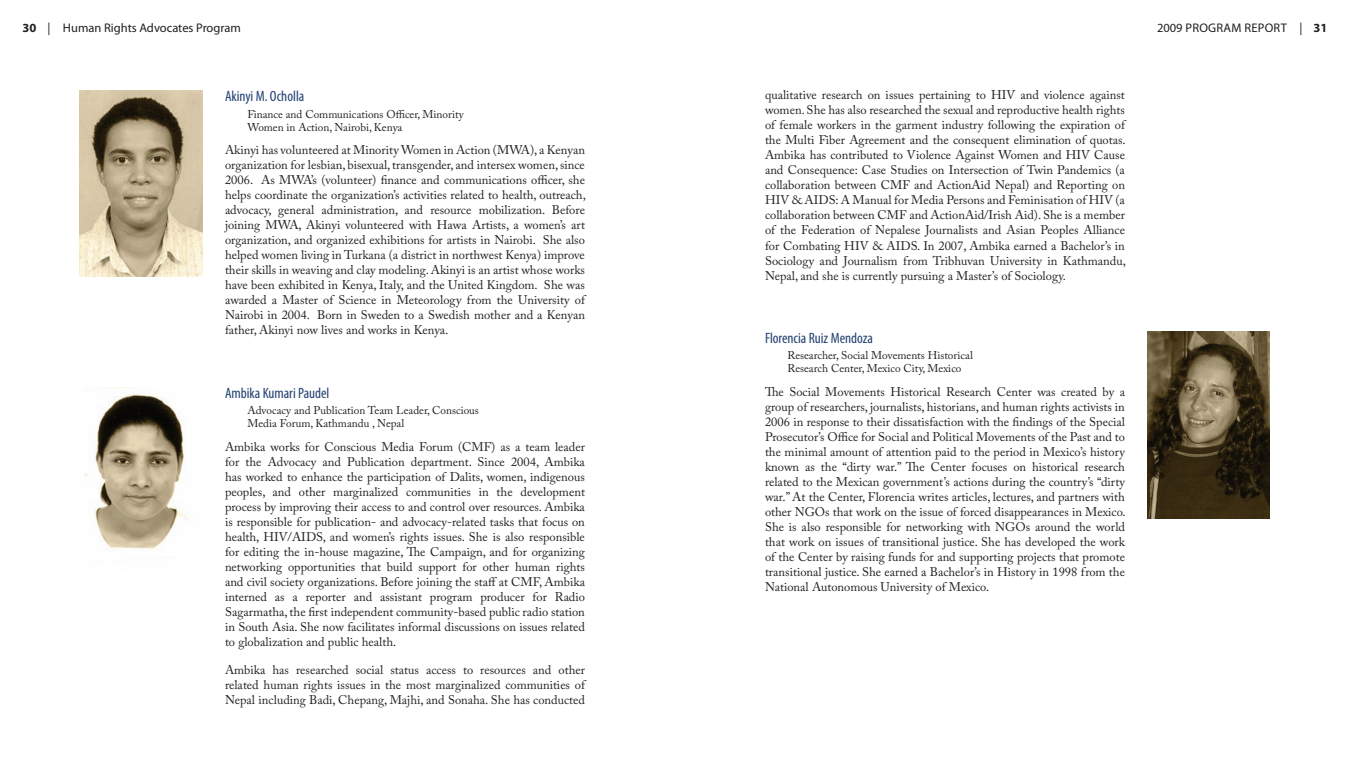
<style>
.page{position:relative;width:1350px;height:784px;background:#fff}
.page>*{position:absolute;margin:0;border:0;box-sizing:border-box;transform-origin:0 0}
.t1{font:condensed 15px "Myriad Pro";color:#234171}
.t2{font:12.5px/15px "Adobe Caslon Pro";color:#231f20;text-align:justify}
.t3{font:12.5px "Myriad Pro";color:#231f20}
.t4{font:12.5px "Myriad Pro";letter-spacing:.02em;color:#231f20}
.t5{font:700 12.5px "Myriad Pro";color:#231f20}
.t6{font:11.25px/13.5px "Adobe Caslon Pro";color:#231f20}
.s1{font-weight:700}
.s2{font-weight:400}
</style>
<div class="page">
<img style="left:80px;top:90px;width:122px;height:186px">
<img style="left:84px;top:387px;width:104px;height:162px">
<img style="left:1148px;top:331px;width:122px;height:187px">
<p class="t3" style="left:22px;top:20px;width:220px"><span class="s1">30</span> | Human Rights Advocates Program</p>
<p class="t4" style="left:1157px;top:20px;width:122px">2009 program report</p>
<p class="t5" style="left:1300px;top:20px;width:29px"><span class="s2">|</span> 31</p>
<p class="t1" style="left:225px;top:87px;width:81px">Akinyi M. Ocholla</p>
<p class="t6" style="left:248px;top:107px;width:218px">Finance and Communications Officer, Minority<br>Women in Action, Nairobi, Kenya</p>
<p class="t2" style="left:225px;top:142px;width:362px">Akinyi has volunteered at Minority Women in Action (MWA), a Kenyan organization for lesbian, bisexual, transgender, and intersex women, since 2006. As MWA’s (volunteer) finance and communications officer, she helps coordinate the organization’s activities related to health, outreach, advocacy, general administration, and resource mobilization. Before joining MWA, Akinyi volunteered with Hawa Artists, a women’s art organization, and organized exhibitions for artists in Nairobi. She also helped women living in Turkana (a district in northwest Kenya) improve their skills in weaving and clay modeling. Akinyi is an artist whose works have been exhibited in Kenya, Italy, and the United Kingdom. She was awarded a Master of Science in Meteorology from the University of Nairobi in 2004. Born in Sweden to a Swedish mother and a Kenyan father, Akinyi now lives and works in Kenya.</p>
<p class="t1" style="left:225px;top:383px;width:106px">Ambika Kumari Paudel</p>
<p class="t6" style="left:248px;top:403px;width:233px">Advocacy and Publication Team Leader, Conscious<br>Media Forum, Kathmandu , Nepal</p>
<p class="t2" style="left:225px;top:438px;width:362px">Ambika works for Conscious Media Forum (CMF) as a team leader for the Advocacy and Publication department. Since 2004, Ambika has worked to enhance the participation of Dalits, women, indigenous peoples, and other marginalized communities in the development process by improving their access to and control over resources. Ambika is responsible for publication- and advocacy-related tasks that focus on health, HIV/AIDS, and women’s rights issues. She is also responsible for editing the in-house magazine, The Campaign, and for organizing networking opportunities that build support for other human rights and civil society organizations. Before joining the staff at CMF, Ambika interned as a reporter and assistant program producer for Radio Sagarmatha, the first independent community-based public radio station in South Asia. She now facilitates informal discussions on issues related to globalization and public health.</p>
<p class="t2" style="left:225px;top:662px;width:362px">Ambika has researched social status access to resources and other related human rights issues in the most marginalized communities of Nepal including Badi, Chepang, Majhi, and Sonaha. She has conducted</p>
<p class="t2" style="left:765px;top:87px;width:362px">qualitative research on issues pertaining to HIV and violence against women. She has also researched the sexual and reproductive health rights of female workers in the garment industry following the expiration of the Multi Fiber Agreement and the consequent elimination of quotas.<br>Ambika has contributed to Violence Against Women and HIV Cause and Consequence: Case Studies on Intersection of Twin Pandemics (a collaboration between CMF and ActionAid Nepal) and Reporting on HIV &amp; AIDS: A Manual for Media Persons and Feminisation of HIV (a collaboration between CMF and ActionAid/Irish Aid). She is a member of the Federation of Nepalese Journalists and Asian Peoples Alliance for Combating HIV &amp; AIDS. In 2007, Ambika earned a Bachelor’s in Sociology and Journalism from Tribhuvan University in Kathmandu, Nepal, and she is currently pursuing a Master’s of Sociology.</p>
<p class="t1" style="left:765px;top:328px;width:109px">Florencia Ruiz Mendoza</p>
<p class="t6" style="left:788px;top:348px;width:187px">Researcher, Social Movements Historical<br>Research Center, Mexico City, Mexico</p>
<p class="t2" style="left:765px;top:383px;width:362px">The Social Movements Historical Research Center was created by a group of researchers, journalists, historians, and human rights activists in 2006 in response to their dissatisfaction with the findings of the Special Prosecutor’s Office for Social and Political Movements of the Past and to the minimal amount of attention paid to the period in Mexico’s history known as the “dirty war.” The Center focuses on historical research related to the Mexican government’s actions during the country’s “dirty war.” At the Center, Florencia writes articles, lectures, and partners with other NGOs that work on the issue of forced disappearances in Mexico.<br>She is also responsible for networking with NGOs around the world that work on issues of transitional justice. She has developed the work of the Center by raising funds for and supporting projects that promote transitional justice. She earned a Bachelor’s in History in 1998 from the National Autonomous University of Mexico.</p>
</div>
